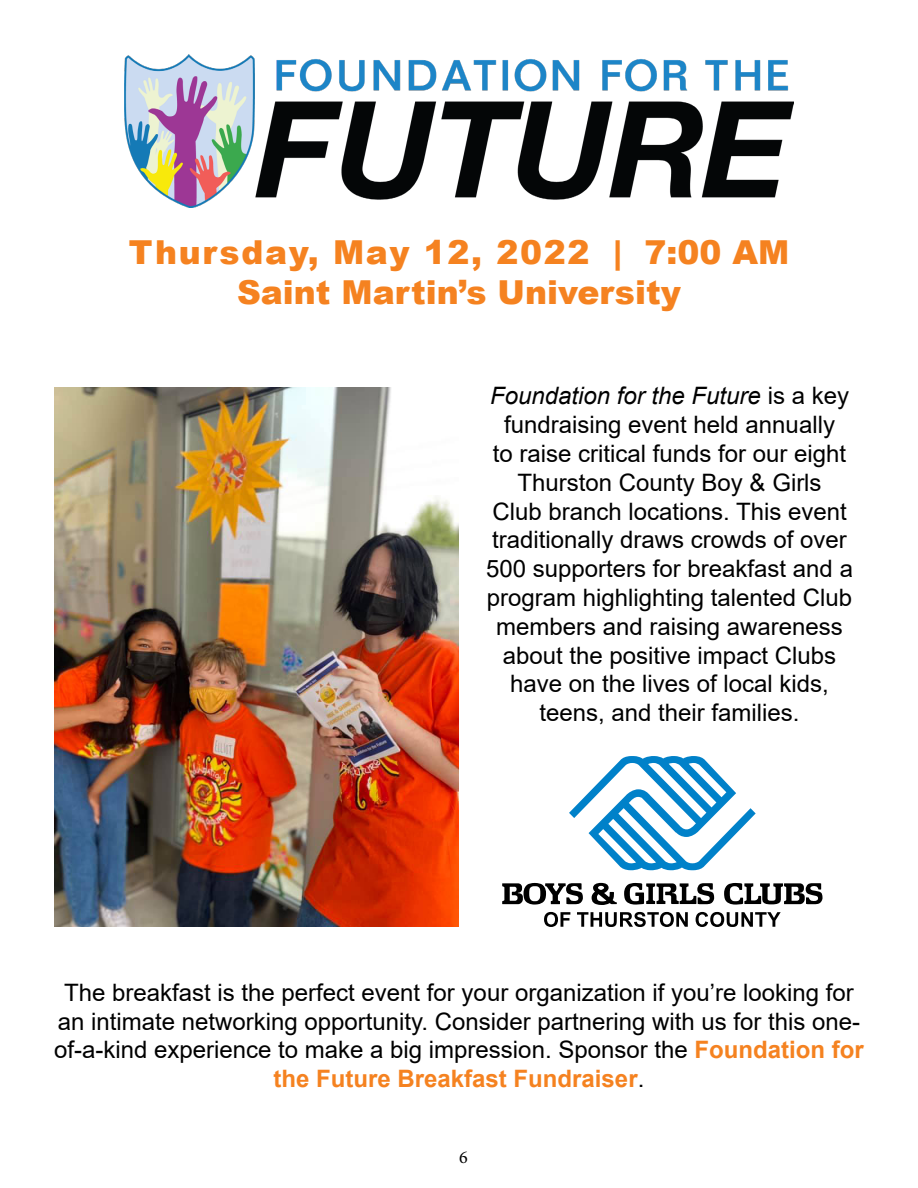
<style>
.page{position:relative;width:918px;height:1188px;background:#fff}
.page>*{position:absolute;margin:0;border:0;box-sizing:border-box;transform-origin:0 0}
.t1{font:900 33px/39.6px "Arial";color:#f58220;text-align:center}
.t2{font:24px/28.8px "Arial";color:#000;text-align:center}
.t3{font:18px "Minion Pro";color:#000}
.s1{font-style:italic}
.s2{font-weight:700;color:#f58220}
</style>
<div class="page">
<img style="left:125px;top:54px;width:668px;height:154px">
<img style="left:54px;top:387px;width:405px;height:540px">
<svg style="left:569px;top:756px;width:187px;height:114px"></svg>
<svg style="left:724px;top:883px;width:99px;height:22px"></svg>
<svg style="left:502px;top:883px;width:81px;height:22px"></svg>
<svg style="left:624px;top:883px;width:90px;height:22px"></svg>
<svg style="left:592px;top:883px;width:25px;height:22px"></svg>
<svg style="left:544px;top:912px;width:26px;height:15px"></svg>
<svg style="left:577px;top:912px;width:111px;height:15px"></svg>
<svg style="left:696px;top:912px;width:85px;height:15px"></svg>
<h1 class="t1" style="left:129px;top:232px;width:662px">Thursday, May 12, 2022 | 7:00 AM<br>Saint Martin’s University</h1>
<p class="t2" style="left:486px;top:381px;width:368px"><span class="s1">Foundation for the Future</span> is a key fundraising event held annually<br>to raise critical funds for our eight<br>Thurston County Boy &amp; Girls<br>Club branch locations. This event traditionally draws crowds of over<br>500 supporters for breakfast and a program highlighting talented Club members and raising awareness about the positive impact Clubs have on the lives of local kids, teens, and their families.</p>
<p class="t2" style="left:54px;top:978px;width:811px">The breakfast is the perfect event for your organization if you’re looking for an intimate networking opportunity. Consider partnering with us for this one&shy;of-a-kind experience to make a big impression. Sponsor the <span class="s2">Foundation for the Future Breakfast Fundraiser</span>.</p>
<p class="t3" style="left:459px;top:1145px;width:10px">6</p>
</div>
